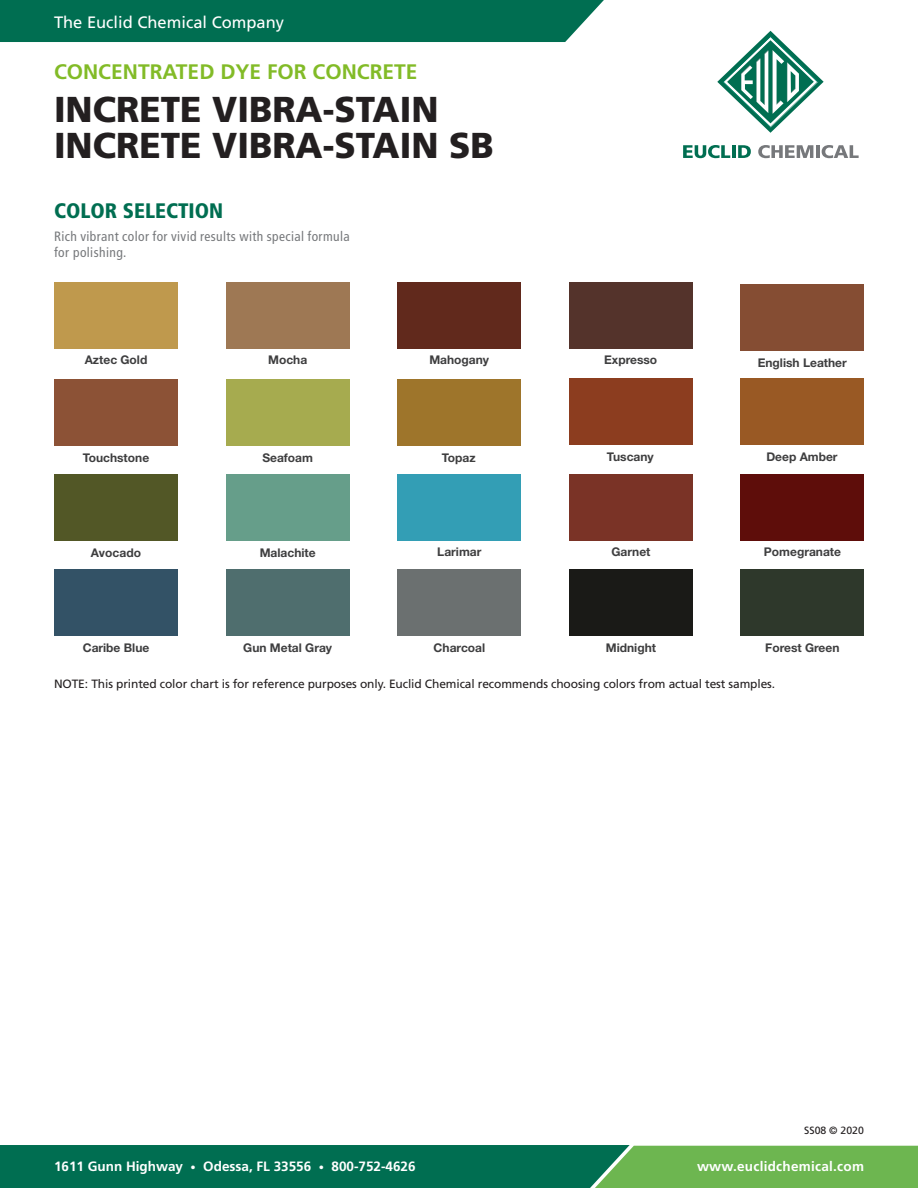
<style>
.page{position:relative;width:918px;height:1188px;background:#fff}
.page>*{position:absolute;margin:0;border:0;box-sizing:border-box;transform-origin:0 0}
.t1{font:900 36px "Frutiger LT Std";color:#231f20}
.t2{font:700 21px "Frutiger LT Std";color:#82bb27}
.t3{font:900 condensed 21px "Frutiger LT Std";color:#006e51}
.t4{font:16.5px "Frutiger LT Std";color:#fff}
.t5{font:condensed 13.5px/16.2px "Frutiger LT Std";letter-spacing:.03em;color:#76787b}
.t6{font:700 13.5px "Frutiger LT Std";color:#fff}
.t7{font:700 13.5px "Frutiger LT Std";letter-spacing:.02em;color:#fff}
.t8{font:700 12px "Helvetica Neue LT Std";color:#3e3e3f}
.t9{font:12px "Frutiger LT Std";letter-spacing:-.01em;color:#231f20}
.t10{font:10.5px "Frutiger LT Std";color:#231f20}
.s1{font-size:10.5px}
</style>
<div class="page">
<svg style="left:0;top:1145px;width:918px;height:43px;background:#258652"></svg>
<div style="left:0;top:0;width:604px;height:42px;background:#006e51"></div>
<svg style="left:717px;top:31px;width:107px;height:102px"></svg>
<svg style="left:683px;top:145px;width:47px;height:13px"></svg>
<hr style="left:732px;top:145px;width:4px;height:13px;background:#006e51">
<svg style="left:738px;top:145px;width:13px;height:13px"></svg>
<svg style="left:758px;top:145px;width:55px;height:13px"></svg>
<hr style="left:816px;top:145px;width:4px;height:13px;background:#76787b">
<svg style="left:822px;top:145px;width:37px;height:13px"></svg>
<div style="left:740px;top:474px;width:124px;height:66px;background:#5e0d0a"></div>
<div style="left:397px;top:474px;width:124px;height:66px;background:#339eb5"></div>
<div style="left:54px;top:569px;width:124px;height:67px;background:#335266"></div>
<div style="left:569px;top:474px;width:124px;height:66px;background:#7a3326"></div>
<div style="left:569px;top:569px;width:124px;height:67px;background:#1a1a17"></div>
<div style="left:226px;top:569px;width:124px;height:67px;background:#4f6e6e"></div>
<div style="left:740px;top:569px;width:124px;height:67px;background:#2e382b"></div>
<div style="left:397px;top:569px;width:124px;height:67px;background:#6b7070"></div>
<div style="left:226px;top:379px;width:124px;height:66px;background:#a6ab4f"></div>
<div style="left:740px;top:284px;width:124px;height:67px;background:#854d33"></div>
<div style="left:397px;top:379px;width:124px;height:66px;background:#9e752b"></div>
<div style="left:54px;top:379px;width:124px;height:66px;background:#8c5236"></div>
<div style="left:397px;top:282px;width:124px;height:67px;background:#61291c"></div>
<div style="left:54px;top:282px;width:124px;height:67px;background:#bf994d"></div>
<div style="left:569px;top:282px;width:124px;height:67px;background:#54332b"></div>
<div style="left:226px;top:282px;width:124px;height:67px;background:#9e7854"></div>
<div style="left:740px;top:379px;width:124px;height:66px;background:#995924"></div>
<div style="left:54px;top:474px;width:124px;height:67px;background:#525726"></div>
<div style="left:569px;top:379px;width:124px;height:66px;background:#8c3d1f"></div>
<div style="left:226px;top:474px;width:124px;height:67px;background:#669e8a"></div>
<h3 class="t4" style="left:54px;top:13px;width:232px">The Euclid Chemical Company</h3>
<p class="t2" style="left:54px;top:59px;width:365px">CONCENTRATED DYE FOR CONCRETE</p>
<p class="t1" style="left:54px;top:88px;width:386px">INCRETE VIBRA-STAIN</p>
<p class="t1" style="left:54px;top:124px;width:441px">INCRETE VIBRA-STAIN SB</p>
<p class="t3" style="left:54px;top:198px;width:171px">COLOR SELECTION</p>
<p class="t5" style="left:54px;top:229px;width:297px">Rich vibrant color for vivid results with special formula for polishing.</p>
<p class="t8" style="left:85px;top:353px;width:64px">Aztec Gold</p>
<p class="t8" style="left:268px;top:353px;width:41px">Mocha</p>
<p class="t8" style="left:429px;top:353px;width:61px">Mahogany</p>
<p class="t8" style="left:604px;top:353px;width:55px">Expresso</p>
<p class="t8" style="left:758px;top:355px;width:91px">English Leather</p>
<p class="t8" style="left:262px;top:450px;width:52px">Seafoam</p>
<p class="t8" style="left:83px;top:450px;width:68px">Touchstone</p>
<p class="t8" style="left:442px;top:450px;width:35px">Topaz</p>
<p class="t8" style="left:607px;top:450px;width:48px">Tuscany</p>
<p class="t8" style="left:766px;top:450px;width:73px">Deep Amber</p>
<p class="t8" style="left:91px;top:545px;width:52px">Avocado</p>
<p class="t8" style="left:260px;top:545px;width:57px">Malachite</p>
<p class="t8" style="left:437px;top:545px;width:46px">Larimar</p>
<p class="t8" style="left:611px;top:545px;width:41px">Garnet</p>
<p class="t8" style="left:764px;top:545px;width:79px">Pomegranate</p>
<p class="t8" style="left:83px;top:640px;width:68px">Caribe Blue</p>
<p class="t8" style="left:243px;top:640px;width:90px">Gun Metal Gray</p>
<p class="t8" style="left:434px;top:640px;width:53px">Charcoal</p>
<p class="t8" style="left:606px;top:640px;width:52px">Midnight</p>
<p class="t8" style="left:765px;top:640px;width:76px">Forest Green</p>
<p class="t9" style="left:54px;top:677px;width:723px">NOTE: This printed color chart is for reference purposes only. Euclid Chemical recommends choosing colors from actual test samples.</p>
<p class="t10" style="left:804px;top:1124px;width:61px">SS08 © 2020</p>
<p class="t6" style="left:54px;top:1158px;width:363px">1611 Gunn Highway <span class="s1">•</span> Odessa, FL 33556 <span class="s1">•</span> 800-752-4626</p>
<p class="t7" style="left:697px;top:1158px;width:168px">www.euclidchemical.com</p>
</div>
